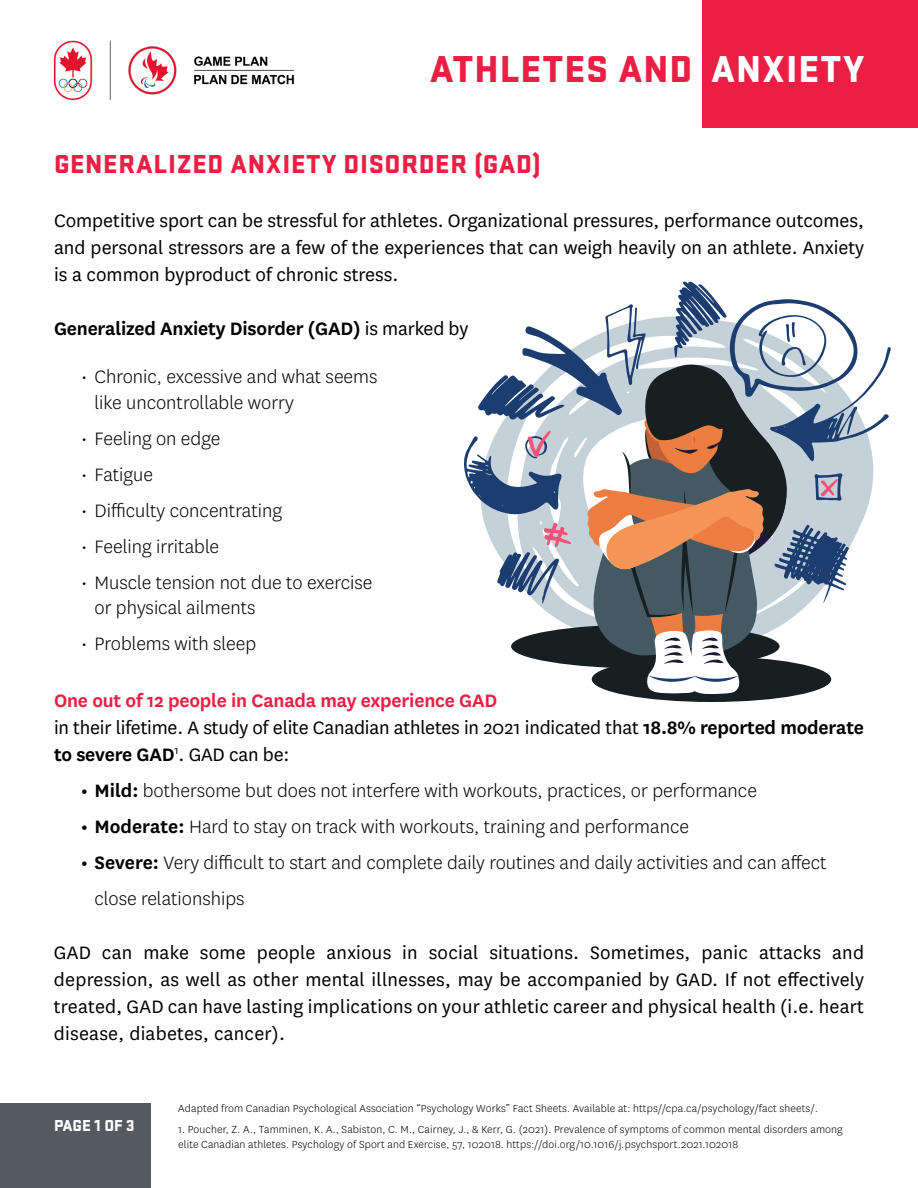
<style>
.page{position:relative;width:918px;height:1188px;background:#fff}
.page>*{position:absolute;margin:0;border:0;box-sizing:border-box;transform-origin:0 0}
.t1{font:900 39px "Stratum 2";letter-spacing:.025em;color:#eb1f44}
.t2{font:900 27px "Stratum 2";letter-spacing:.025em;color:#eb1f44}
.t3{font:21px/27px "National";color:#000101;text-align:justify}
.t4{font:300 21px/25.2px "National";color:#000101}
.t5{font:600 21px "National";letter-spacing:-.01em;color:#000101}
.t6{font:900 16.5px "Stratum 2";letter-spacing:-.005em;color:#fff}
.t7{font:300 12px/14.4px "National";letter-spacing:.01em;color:#000101}
.s1{color:#fff}
.s2{font-weight:400}
.s3{font-weight:600;color:#eb1f44}
.s4{font-weight:600}
</style>
<div class="page">
<div style="left:703px;top:0;width:215px;height:128px;background:#eb1f44"></div>
<div style="left:0;top:1104px;width:151px;height:84px;background:#555960"></div>
<img style="left:53px;top:40px;width:241px;height:61px">
<div style="left:592px;top:657px;width:239px;height:45px;background:#171f21;border-radius:50%"></div>
<svg style="left:464px;top:281px;width:427px;height:413px"></svg>
<h1 class="t1" style="left:430px;top:41px;width:436px">ATHLETES AND <span class="s1">ANXIETY</span></h1>
<p class="t2" style="left:54px;top:145px;width:488px">GENERALIZED ANXIETY DISORDER (GAD)</p>
<p class="t3" style="left:54px;top:207px;width:812px">Competitive sport can be stressful for athletes. Organizational pressures, performance outcomes, and personal stressors are a few of the experiences that can weigh heavily on an athlete. Anxiety is a common byproduct of chronic stress.</p>
<p class="t5" style="left:54px;top:314px;width:416px">Generalized Anxiety Disorder (GAD) <span class="s2">is marked by</span></p>
<p class="t4" style="left:95px;top:364px;width:285px;text-indent:-14px">• Chronic, excessive and what seems like uncontrollable worry</p>
<p class="t4" style="left:81px;top:425px;width:141px">• Feeling on edge</p>
<p class="t4" style="left:81px;top:461px;width:73px">• Fatigue</p>
<p class="t4" style="left:81px;top:497px;width:203px">• Difficulty concentrating</p>
<p class="t4" style="left:81px;top:533px;width:140px">• Feeling irritable</p>
<p class="t4" style="left:95px;top:569px;width:279px;text-indent:-14px">• Muscle tension not due to exercise or physical ailments</p>
<p class="t4" style="left:81px;top:630px;width:177px">• Problems with sleep</p>
<p class="t3" style="left:54px;top:686px;width:812px;text-align:left"><span class="s3">One out of 12 people in Canada may experience GAD<br></span>in their lifetime. A study of elite Canadian athletes in 2021 indicated that <span class="s4">18.8% reported moderate to severe GAD</span><sup>1</sup>. GAD can be:</p>
<p class="t4" style="left:81px;top:777px;width:677px"><span class="s4">• Mild:</span> bothersome but does not interfere with workouts, practices, or performance</p>
<p class="t4" style="left:81px;top:813px;width:610px"><span class="s4">• Moderate:</span> Hard to stay on track with workouts, training and performance</p>
<p class="t4" style="left:94px;top:844px;width:734px;line-height:36px;text-indent:-14px"><span class="s4">• Severe:</span> Very difficult to start and complete daily routines and daily activities and can affect close relationships</p>
<p class="t3" style="left:54px;top:938px;width:812px">GAD can make some people anxious in social situations. Sometimes, panic attacks and depression, as well as other mental illnesses, may be accompanied by GAD. If not effectively treated, GAD can have lasting implications on your athletic career and physical health (i.e. heart disease, diabetes, cancer).</p>
<p class="t6" style="left:54px;top:1114px;width:82px">PAGE 1 OF 3</p>
<p class="t7" style="left:178px;top:1101px;width:641px">Adapted from Canadian Psychological Association “Psychology Works” Fact Sheets. Available at: https//cpa.ca/psychology/fact sheets/.</p>
<p class="t7" style="left:178px;top:1122px;width:666px">1. Poucher, Z. A., Tamminen, K. A., Sabiston, C. M., Cairney, J., &amp; Kerr, G. (2021). Prevalence of symptoms of common mental disorders among elite Canadian athletes. Psychology of Sport and Exercise, 57, 102018. https://doi.org/10.1016/j.psychsport.2021.102018</p>
</div>
